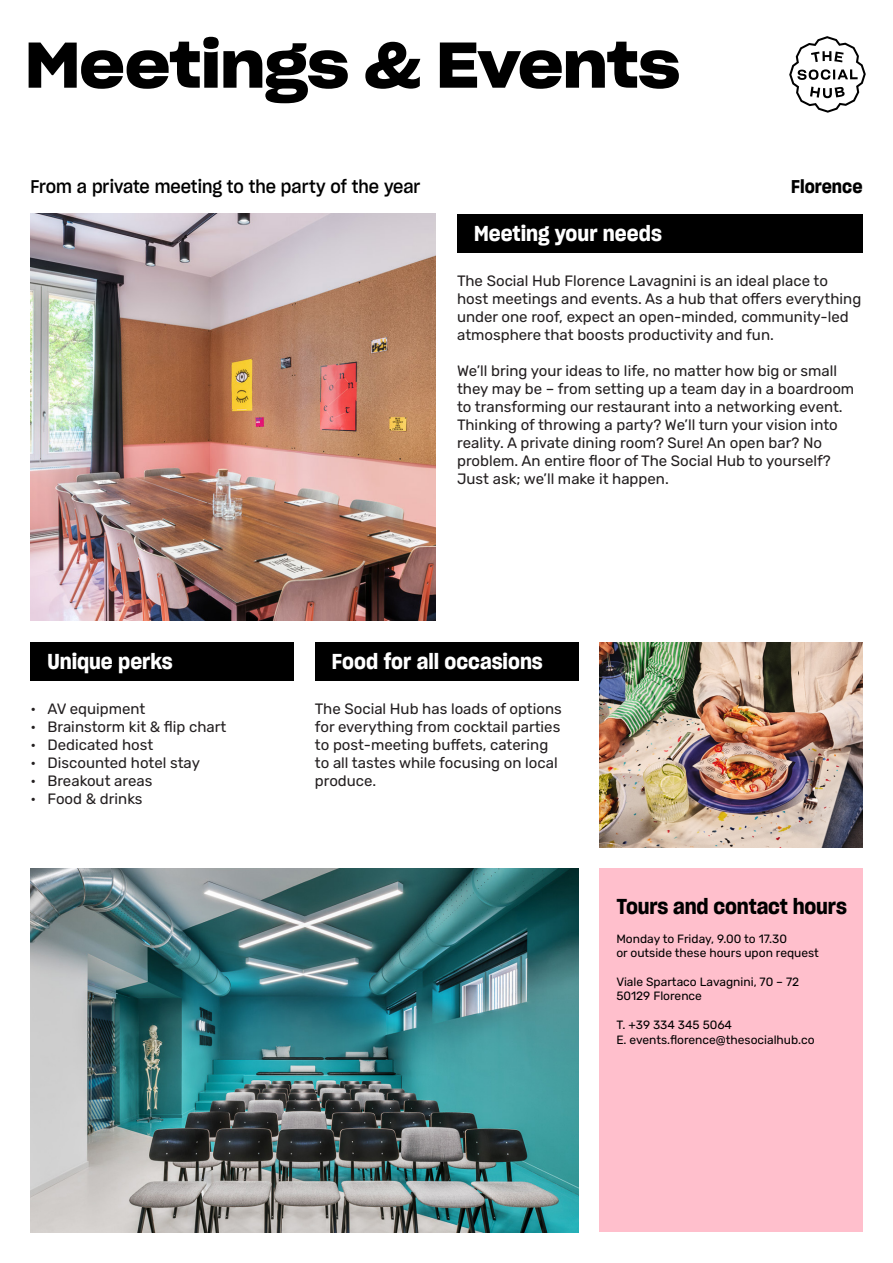
<style>
.page{position:relative;width:893px;height:1263px;background:#fff}
.page>*{position:absolute;margin:0;border:0;box-sizing:border-box;transform-origin:0 0}
.t1{font:63px "Sharp Grotesk Sm Bold 22";letter-spacing:-.01em;color:#000}
.t2{font:21px "Sharp Grotesk Sm Bold 18";color:#fff}
.t3{font:21px "Sharp Grotesk Sm Bold 18";letter-spacing:-.01em;color:#000}
.t4{font:18px "Sharp Grotesk Medium 18";color:#000}
.t5{font:18px "Sharp Grotesk Sm Bold 18";color:#000}
.t6{font:15px/18px "Rubik";color:#231f20}
.t7{font:12px "Rubik";color:#000}
</style>
<div class="page">
<svg style="left:789px;top:36px;width:77px;height:77px"></svg>
<img style="left:30px;top:214px;width:406px;height:407px">
<img style="left:30px;top:868px;width:548px;height:364px">
<div style="left:30px;top:642px;width:264px;height:38px;background:#000"></div>
<div style="left:315px;top:642px;width:263px;height:38px;background:#000"></div>
<div style="left:457px;top:214px;width:406px;height:38px;background:#000"></div>
<div style="left:599px;top:868px;width:264px;height:364px;background:#ffbfcc"></div>
<img style="left:599px;top:642px;width:264px;height:205px">
<p class="t1" style="left:25px;top:12px;width:656px">Meetings &amp; Events</p>
<p class="t4" style="left:30px;top:172px;width:392px">From a private meeting to the party of the year</p>
<p class="t5" style="left:791px;top:173px;width:73px">Florence</p>
<p class="t2" style="left:474px;top:217px;width:189px">Meeting your needs</p>
<p class="t6" style="left:457px;top:272px;width:406px">The Social Hub Florence Lavagnini is an ideal place to host meetings and events. As a hub that offers everything under one roof, expect an open-minded, community-led atmosphere that boosts productivity and fun.</p>
<p class="t6" style="left:457px;top:362px;width:399px">We’ll bring your ideas to life, no matter how big or small they may be – from setting up a team day in a boardroom to transforming our restaurant into a networking event.<br>Thinking of throwing a party? We’ll turn your vision into reality. A private dining room? Sure! An open bar? No problem. An entire floor of The Social Hub to yourself?<br>Just ask; we’ll make it happen.</p>
<p class="t2" style="left:47px;top:645px;width:127px">Unique perks</p>
<p class="t2" style="left:332px;top:645px;width:212px">Food for all occasions</p>
<p class="t6" style="left:30px;top:701px;width:117px">• AV equipment</p>
<p class="t6" style="left:30px;top:719px;width:198px">• Brainstorm kit &amp; flip chart</p>
<p class="t6" style="left:30px;top:737px;width:124px">• Dedicated host</p>
<p class="t6" style="left:30px;top:755px;width:171px">• Discounted hotel stay</p>
<p class="t6" style="left:30px;top:773px;width:123px">• Breakout areas</p>
<p class="t6" style="left:30px;top:791px;width:114px">• Food &amp; drinks</p>
<p class="t6" style="left:315px;top:701px;width:248px">The Social Hub has loads of options for everything from cocktail parties to post-meeting buffets, catering to all tastes while focusing on local produce.</p>
<p class="t3" style="left:616px;top:891px;width:232px">Tours and contact hours</p>
<p class="t7" style="left:616px;top:932px;width:172px">Monday to Friday, 9.00 to 17.30</p>
<p class="t7" style="left:616px;top:946px;width:204px">or outside these hours upon request</p>
<p class="t7" style="left:616px;top:975px;width:184px">Viale Spartaco Lavagnini, 70 – 72</p>
<p class="t7" style="left:616px;top:990px;width:87px">50129 Florence</p>
<p class="t7" style="left:616px;top:1018px;width:117px">T. +39 334 345 5064</p>
<p class="t7" style="left:616px;top:1033px;width:200px">E. events.florence@thesocialhub.co</p>
</div>
